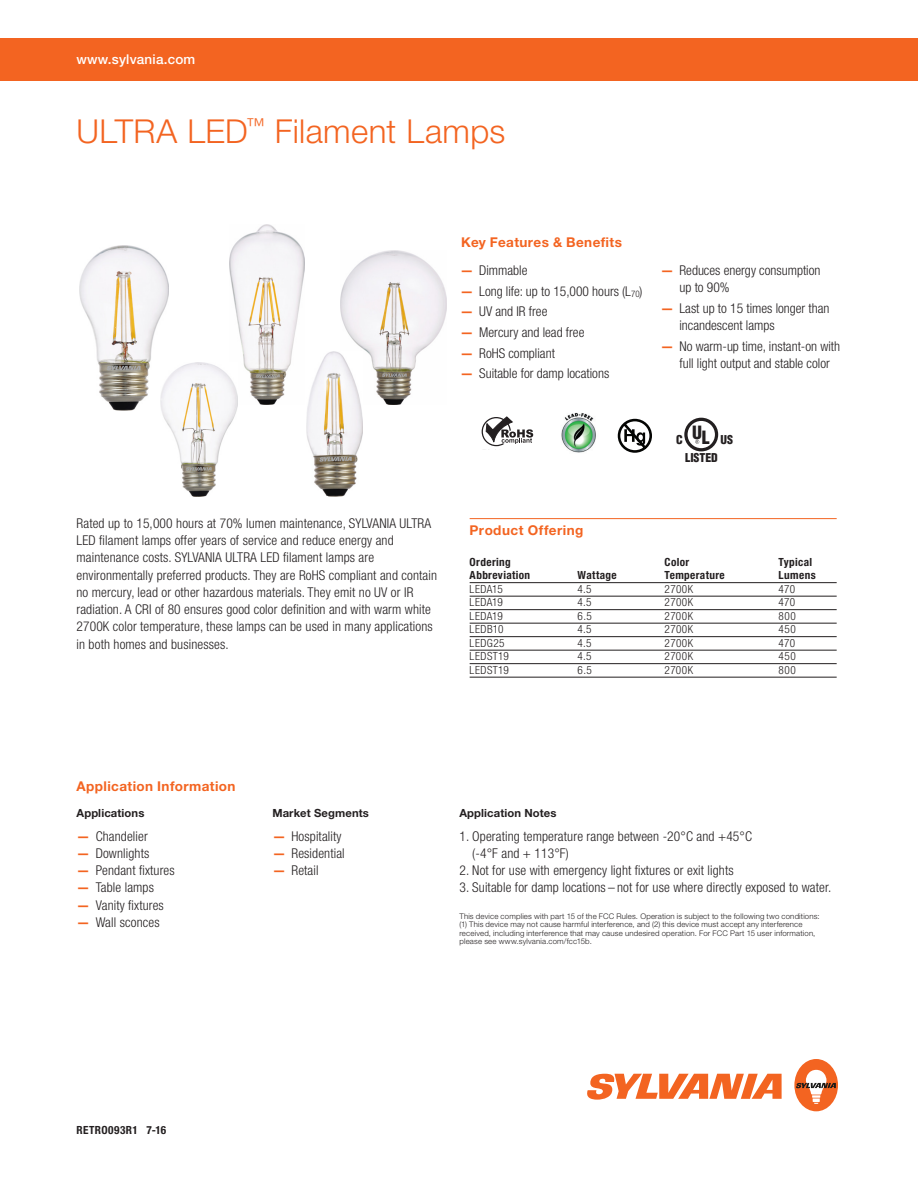
<style>
.page{position:relative;width:918px;height:1188px;background:#fff}
.page>*{position:absolute;margin:0;border:0;box-sizing:border-box;transform-origin:0 0}
.PIB_HEADLINE{font:300 33px "Helvetica Neue LT Pro";letter-spacing:.01em;color:#f36421}
.Letter_Cover_Copy_9{font:300 condensed 13.5px/17.2px "Helvetica Neue LT Pro";letter-spacing:.01em;color:#231f20}
.Letter_Copy_Headline{font:700 13.5px "Helvetica Neue LT Pro";letter-spacing:.03em;color:#f36421}
.Letter_Cover_URL_Ban{font:500 13.5px "Helvetica Neue LT Pro";letter-spacing:.015em;color:#fff}
.Letter_Tablehead_9_o{font:700 13.5px "Helvetica Neue LT Pro";letter-spacing:.035em;color:#f36421}
.t1{font:900 condensed 11.85px/18.5px "Helvetica";letter-spacing:-.01em;color:#231f20;text-align:center}
.Letter_Tables_7_5_Ba{font:300 condensed 11.25px "Helvetica Neue LT Pro";letter-spacing:.04em;color:#231f20}
.Letter_Tablehead_7_5{font:700 condensed 11.25px "Helvetica Neue LT Pro";letter-spacing:.03em;color:#231f20}
.App_Info_Head{font:700 11.25px "Helvetica Neue LT Pro";letter-spacing:.01em;color:#231f20}
.CODE{font:700 condensed 11.25px "Helvetica Neue LT Pro";letter-spacing:.035em;color:#231f20}
.Letter_Footnote_5_2{font:300 7.8px/8.6px "Helvetica Neue LT Pro";letter-spacing:.025em;color:#231f20}
.s1{font-weight:700;font-stretch:normal;color:#f36421}
.s2{font-size:17.85px}
</style>
<div class="page">
<img style="left:230px;top:224px;width:74px;height:181px">
<img style="left:79px;top:245px;width:89px;height:166px">
<img style="left:340px;top:251px;width:107px;height:154px">
<hr style="left:470px;top:518px;width:367px;height:1px;background:#f36421">
<hr style="left:470px;top:582px;width:367px;height:1px;background:#231f20">
<hr style="left:470px;top:596px;width:367px;height:1px;background:#231f20">
<hr style="left:470px;top:609px;width:367px;height:1px;background:#231f20">
<hr style="left:470px;top:623px;width:367px;height:1px;background:#231f20">
<hr style="left:470px;top:636px;width:367px;height:1px;background:#231f20">
<hr style="left:470px;top:650px;width:367px;height:1px;background:#231f20">
<hr style="left:470px;top:663px;width:367px;height:1px;background:#231f20">
<hr style="left:470px;top:677px;width:367px;height:1px;background:#231f20">
<div style="left:0;top:38px;width:918px;height:43px;background:#f36421"></div>
<svg style="left:587px;top:1074px;width:195px;height:26px"></svg>
<div style="left:794px;top:1059px;width:44px;height:52px;background:#f36421;border-radius:50%"></div>
<svg style="left:796px;top:1070px;width:40px;height:34px"></svg>
<svg style="left:617px;top:418px;width:35px;height:35px"></svg>
<img style="left:561px;top:412px;width:35px;height:41px">
<svg style="left:482px;top:417px;width:51px;height:29px"></svg>
<img style="left:161px;top:362px;width:76px;height:134px">
<div style="left:684px;top:418px;width:34px;height:33px;border:3px solid #231f20;border-radius:50%"></div>
<svg style="left:695px;top:440px;width:4px;height:4px"></svg>
<img style="left:306px;top:352px;width:56px;height:144px">
<p class="Letter_Cover_URL_Ban" style="left:77px;top:51px;width:120px">www.sylvania.com</p>
<p class="PIB_HEADLINE" style="left:77px;top:111px;width:430px">ULTRA LED<sup>™</sup> Filament Lamps</p>
<p class="Letter_Copy_Headline" style="left:461px;top:233px;width:162px">Key Features &amp; Benefits</p>
<p class="Letter_Cover_Copy_9" style="left:460px;top:262px;width:69px"><span class="s1">—</span> Dimmable</p>
<p class="Letter_Cover_Copy_9" style="left:460px;top:282px;width:184px"><span class="s1">—</span> Long life: up to 15,000 hours (L<sub>70</sub>)</p>
<p class="Letter_Cover_Copy_9" style="left:460px;top:303px;width:89px"><span class="s1">—</span> UV and IR free</p>
<p class="Letter_Cover_Copy_9" style="left:460px;top:324px;width:126px"><span class="s1">—</span> Mercury and lead free</p>
<p class="Letter_Cover_Copy_9" style="left:460px;top:344px;width:96px"><span class="s1">—</span> RoHS compliant</p>
<p class="Letter_Cover_Copy_9" style="left:460px;top:365px;width:151px"><span class="s1">—</span> Suitable for damp locations</p>
<p class="Letter_Cover_Copy_9" style="left:680px;top:262px;width:142px;text-indent:-19px"><span class="s1">—</span> Reduces energy consumption up to 90%</p>
<p class="Letter_Cover_Copy_9" style="left:680px;top:300px;width:152px;text-indent:-19px"><span class="s1">—</span> Last up to 15 times longer than incandescent lamps</p>
<p class="Letter_Cover_Copy_9" style="left:680px;top:337px;width:162px;text-indent:-19px"><span class="s1">—</span> No warm-up time, instant-on with full light output and stable color</p>
<p class="t1" style="left:676px;top:430px;width:59px">C <sup>U</sup><span class="s2">L</span> US<br>LISTED</p>
<p class="Letter_Cover_Copy_9" style="left:77px;top:514px;width:362px">Rated up to 15,000 hours at 70% lumen maintenance, SYLVANIA ULTRA LED filament lamps offer years of service and reduce energy and maintenance costs. SYLVANIA ULTRA LED filament lamps are environmentally preferred products. They are RoHS compliant and contain no mercury, lead or other hazardous materials. They emit no UV or IR radiation. A CRI of 80 ensures good color definition and with warm white 2700K color temperature, these lamps can be used in many applications in both homes and businesses.</p>
<p class="Letter_Tablehead_9_o" style="left:470px;top:522px;width:115px">Product Offering</p>
<p class="Letter_Tablehead_7_5" style="left:470px;top:555px;width:43px">Ordering</p>
<p class="Letter_Tablehead_7_5" style="left:665px;top:555px;width:26px">Color</p>
<p class="Letter_Tablehead_7_5" style="left:779px;top:555px;width:35px">Typical</p>
<p class="Letter_Tablehead_7_5" style="left:470px;top:568px;width:62px">Abbreviation</p>
<p class="Letter_Tablehead_7_5" style="left:578px;top:568px;width:41px">Wattage</p>
<p class="Letter_Tablehead_7_5" style="left:665px;top:568px;width:62px">Temperature</p>
<p class="Letter_Tablehead_7_5" style="left:779px;top:568px;width:39px">Lumens</p>
<p class="Letter_Tables_7_5_Ba" style="left:470px;top:582px;width:35px">LEDA15</p>
<p class="Letter_Tables_7_5_Ba" style="left:578px;top:582px;width:15px">4.5</p>
<p class="Letter_Tables_7_5_Ba" style="left:665px;top:582px;width:30px">2700K</p>
<p class="Letter_Tables_7_5_Ba" style="left:779px;top:582px;width:18px">470</p>
<p class="Letter_Tables_7_5_Ba" style="left:470px;top:596px;width:35px">LEDA19</p>
<p class="Letter_Tables_7_5_Ba" style="left:578px;top:596px;width:15px">4.5</p>
<p class="Letter_Tables_7_5_Ba" style="left:665px;top:596px;width:30px">2700K</p>
<p class="Letter_Tables_7_5_Ba" style="left:779px;top:596px;width:18px">470</p>
<p class="Letter_Tables_7_5_Ba" style="left:470px;top:609px;width:35px">LEDA19</p>
<p class="Letter_Tables_7_5_Ba" style="left:578px;top:609px;width:16px">6.5</p>
<p class="Letter_Tables_7_5_Ba" style="left:665px;top:609px;width:30px">2700K</p>
<p class="Letter_Tables_7_5_Ba" style="left:779px;top:609px;width:19px">800</p>
<p class="Letter_Tables_7_5_Ba" style="left:470px;top:623px;width:35px">LEDB10</p>
<p class="Letter_Tables_7_5_Ba" style="left:578px;top:623px;width:15px">4.5</p>
<p class="Letter_Tables_7_5_Ba" style="left:665px;top:623px;width:30px">2700K</p>
<p class="Letter_Tables_7_5_Ba" style="left:779px;top:623px;width:19px">450</p>
<p class="Letter_Tables_7_5_Ba" style="left:470px;top:636px;width:36px">LEDG25</p>
<p class="Letter_Tables_7_5_Ba" style="left:578px;top:636px;width:15px">4.5</p>
<p class="Letter_Tables_7_5_Ba" style="left:665px;top:636px;width:30px">2700K</p>
<p class="Letter_Tables_7_5_Ba" style="left:779px;top:636px;width:18px">470</p>
<p class="Letter_Tables_7_5_Ba" style="left:470px;top:650px;width:41px">LEDST19</p>
<p class="Letter_Tables_7_5_Ba" style="left:578px;top:650px;width:15px">4.5</p>
<p class="Letter_Tables_7_5_Ba" style="left:665px;top:650px;width:30px">2700K</p>
<p class="Letter_Tables_7_5_Ba" style="left:779px;top:650px;width:19px">450</p>
<p class="Letter_Tables_7_5_Ba" style="left:470px;top:663px;width:41px">LEDST19</p>
<p class="Letter_Tables_7_5_Ba" style="left:578px;top:663px;width:16px">6.5</p>
<p class="Letter_Tables_7_5_Ba" style="left:665px;top:663px;width:30px">2700K</p>
<p class="Letter_Tables_7_5_Ba" style="left:779px;top:663px;width:19px">800</p>
<p class="Letter_Copy_Headline" style="left:77px;top:778px;width:161px">Application Information</p>
<p class="App_Info_Head" style="left:77px;top:806px;width:69px">Applications</p>
<p class="Letter_Cover_Copy_9" style="left:77px;top:827px;width:73px"><span class="s1">—</span> Chandelier</p>
<p class="Letter_Cover_Copy_9" style="left:77px;top:844px;width:74px"><span class="s1">—</span> Downlights</p>
<p class="Letter_Cover_Copy_9" style="left:77px;top:862px;width:100px"><span class="s1">—</span> Pendant fixtures</p>
<p class="Letter_Cover_Copy_9" style="left:77px;top:879px;width:79px"><span class="s1">—</span> Table lamps</p>
<p class="Letter_Cover_Copy_9" style="left:77px;top:896px;width:89px"><span class="s1">—</span> Vanity fixtures</p>
<p class="Letter_Cover_Copy_9" style="left:77px;top:913px;width:85px"><span class="s1">—</span> Wall sconces</p>
<p class="App_Info_Head" style="left:272px;top:806px;width:98px">Market Segments</p>
<p class="Letter_Cover_Copy_9" style="left:272px;top:827px;width:71px"><span class="s1">—</span> Hospitality</p>
<p class="Letter_Cover_Copy_9" style="left:272px;top:844px;width:74px"><span class="s1">—</span> Residential</p>
<p class="Letter_Cover_Copy_9" style="left:272px;top:862px;width:48px"><span class="s1">—</span> Retail</p>
<p class="CODE" style="left:77px;top:1124px;width:91px">RETRO093R1 7-16</p>
<p class="App_Info_Head" style="left:459px;top:806px;width:99px">Application Notes</p>
<p class="Letter_Cover_Copy_9" style="left:472px;top:827px;width:281px;text-indent:-13px">1. Operating temperature range between -20°C and +45°C (-4°F and + 113°F)</p>
<p class="Letter_Cover_Copy_9" style="left:459px;top:862px;width:276px">2. Not for use with emergency light fixtures or exit lights</p>
<p class="Letter_Cover_Copy_9" style="left:459px;top:879px;width:373px">3. Suitable for damp locations – not for use where directly exposed to water.</p>
<p class="Letter_Footnote_5_2" style="left:459px;top:912px;width:362px">This device complies with part 15 of the FCC Rules. Operation is subject to the following two conditions: (1) This device may not cause harmful interference, and (2) this device must accept any interference received, including interference that may cause undesired operation. For FCC Part 15 user information, please see www.sylvania.com/fcc15b.</p>
</div>
